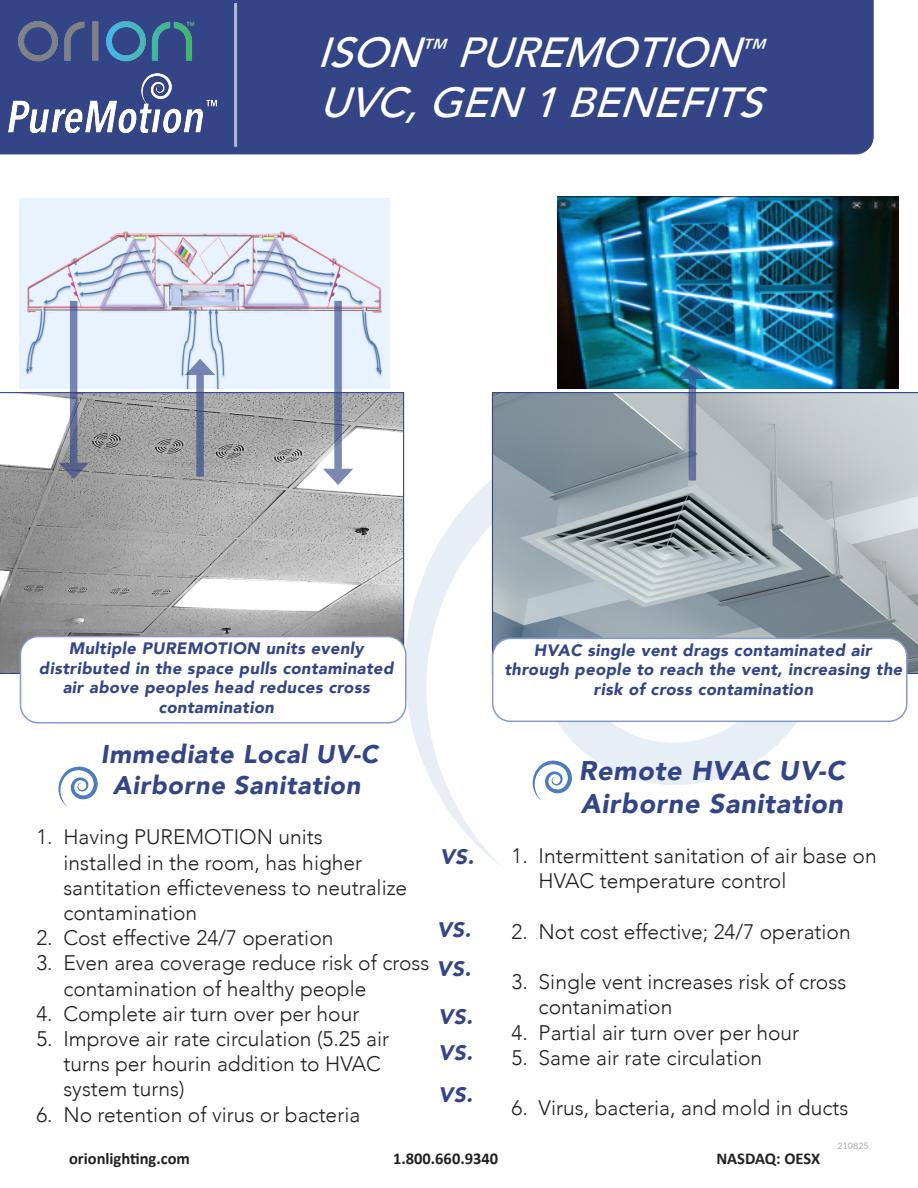
<style>
.page{position:relative;width:918px;height:1188px;background:#fff}
.page>*{position:absolute;margin:0;border:0;box-sizing:border-box;transform-origin:0 0}
.t1{font:italic 500 42px/50.4px "Avenir";color:#fff}
.t2{font:italic 900 27px/32.4px "Avenir";letter-spacing:.025em;color:#334586}
.t3{font:italic 900 25.5px/30.6px "Avenir";letter-spacing:.025em;color:#334586;text-align:center}
.t4{font:300 21px/25.2px "Avenir";color:#231f20}
.t5{font:italic 900 21px "Avenir";letter-spacing:.025em;color:#334586}
.t6{font:italic 900 16.5px/19.8px "Avenir";letter-spacing:.025em;color:#334586;text-align:center}
.t7{font:700 16.5px "Calibri";color:#231f20}
.t8{font:9px "Lato";color:#a8a9ad}
</style>
<div class="page">
<svg style="left:404px;top:428px;width:393px;height:438px"></svg>
<div style="left:0;top:0;width:874px;height:154px;background:#334586"></div>
<img style="left:17px;top:20px;width:179px;height:41px">
<img style="left:9px;top:74px;width:207px;height:59px">
<svg style="left:58px;top:766px;width:40px;height:41px"></svg>
<hr style="left:234px;top:3px;width:3px;height:144px;background:#fff">
<svg style="left:533px;top:760px;width:39px;height:41px"></svg>
<svg style="left:492px;top:392px;width:426px;height:282px;background:#9faab0"></svg>
<img style="left:557px;top:197px;width:342px;height:192px">
<svg style="left:0;top:392px;width:404px;height:282px;background:#b1b1b1"></svg>
<svg style="left:689px;top:379px;width:7px;height:102px"></svg>
<svg style="left:677px;top:363px;width:30px;height:16px"></svg>
<div style="left:493px;top:638px;width:414px;height:83px;background:#fff;border-radius:18px"></div>
<div style="left:492px;top:638px;width:416px;height:84px;border:2px solid #8699ce;border-radius:18px"></div>
<img style="left:20px;top:198px;width:370px;height:190px">
<svg style="left:196px;top:375px;width:8px;height:102px"></svg>
<svg style="left:185px;top:359px;width:30px;height:16px"></svg>
<svg style="left:70px;top:301px;width:7px;height:162px"></svg>
<svg style="left:58px;top:463px;width:31px;height:16px"></svg>
<svg style="left:334px;top:301px;width:8px;height:168px"></svg>
<svg style="left:323px;top:469px;width:30px;height:16px"></svg>
<div style="left:20px;top:637px;width:386px;height:86px;background:#fff;border-radius:18px"></div>
<div style="left:20px;top:636px;width:386px;height:88px;border:2px solid #8699ce;border-radius:18px"></div>
<p class="t1" style="left:317px;top:28px;width:454px">ISON<sup>™</sup> PUREMOTION<sup>™<br></sup>UVC, GEN 1 BENEFITS</p>
<p class="t6" style="left:39px;top:638px;width:356px">Multiple PUREMOTION units evenly distributed in the space pulls contaminated air above peoples head reduces cross contamination</p>
<p class="t3" style="left:101px;top:739px;width:279px">Immediate Local UV-C<br>Airborne Sanitation</p>
<p class="t4" style="left:63px;top:825px;width:345px;text-indent:-27px">1. Having PUREMOTION units<br>installed in the room, has higher santitation efficteveness to neutralize contamination</p>
<p class="t4" style="left:36px;top:925px;width:299px">2. Cost effective 24/7 operation</p>
<p class="t4" style="left:63px;top:951px;width:368px;text-indent:-27px">3. Even area coverage reduce risk of cross contamination of healthy people</p>
<p class="t4" style="left:36px;top:1001px;width:325px">4. Complete air turn over per hour</p>
<p class="t4" style="left:63px;top:1026px;width:327px;text-indent:-27px">5. Improve air rate circulation (5.25 air turns per hourin addition to HVAC system turns)</p>
<p class="t4" style="left:36px;top:1102px;width:325px">6. No retention of virus or bacteria</p>
<p class="t5" style="left:440px;top:839px;width:36px">VS.</p>
<p class="t5" style="left:437px;top:913px;width:36px">VS.</p>
<p class="t5" style="left:437px;top:951px;width:36px">VS.</p>
<p class="t5" style="left:438px;top:1000px;width:36px">VS.</p>
<p class="t5" style="left:438px;top:1036px;width:36px">VS.</p>
<p class="t5" style="left:438px;top:1077px;width:36px">VS.</p>
<p class="t6" style="left:504px;top:640px;width:399px">HVAC single vent drags contaminated air through people to reach the vent, increasing the risk of cross contamination</p>
<p class="t2" style="left:579px;top:755px;width:268px">Remote HVAC UV-C<br>Airborne Sanitation</p>
<p class="t4" style="left:539px;top:843px;width:340px;text-indent:-27px">1. Intermittent sanitation of air base on<br>HVAC temperature control</p>
<p class="t4" style="left:512px;top:919px;width:341px">2. Not cost effective; 24/7 operation</p>
<p class="t4" style="left:539px;top:969px;width:309px;text-indent:-27px">3. Single vent increases risk of cross contanimation</p>
<p class="t4" style="left:512px;top:1020px;width:289px">4. Partial air turn over per hour</p>
<p class="t4" style="left:512px;top:1045px;width:252px">5. Same air rate circulation</p>
<p class="t4" style="left:512px;top:1095px;width:338px">6. Virus, bacteria, and mold in ducts</p>
<p class="t8" style="left:838px;top:1139px;width:33px">210825</p>
<p class="t7" style="left:69px;top:1147px;width:123px">orionlighting.com</p>
<p class="t7" style="left:393px;top:1147px;width:107px">1.800.660.9340</p>
<p class="t7" style="left:716px;top:1147px;width:105px">NASDAQ: OESX</p>
</div>
